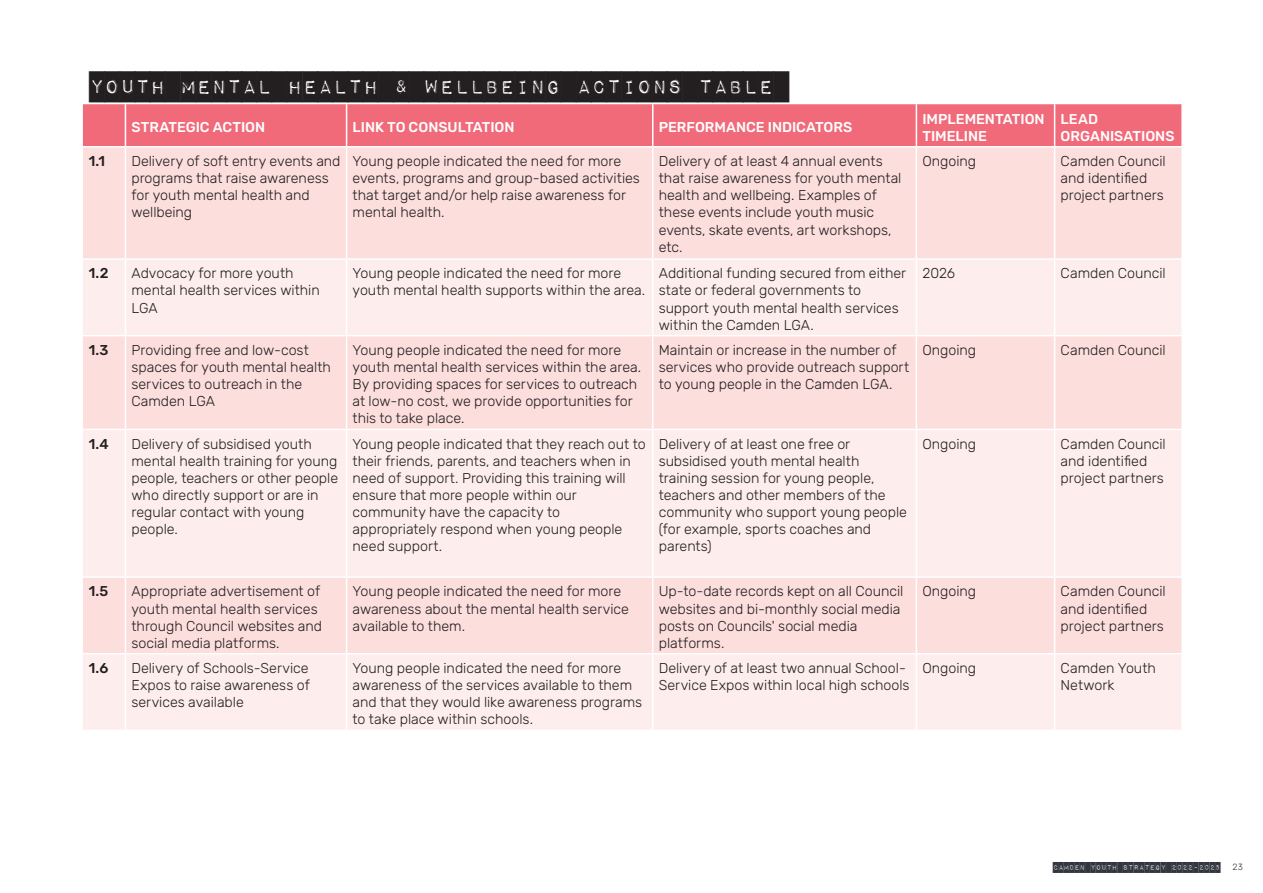
<style>
.page{position:relative;width:1263px;height:893px;background:#fff}
.page>*{position:absolute;margin:0;border:0;box-sizing:border-box;transform-origin:0 0}
.Headings{font:25.5px "Impact Label";letter-spacing:.005em;color:#231f20}
.Body_copy{font:300 14.25px/17.1px "Rubik";color:#231f20}
.Body_copy-2{font:500 14.25px/17.1px "Rubik";color:#fff}
.Body_copy-3{font:500 14.25px "Rubik";color:#231f20}
.t1{font:9px "Impact Label";color:#323640}
.t2{font:300 9px "Rubik";color:#323640}
</style>
<div class="page">
<div style="left:83px;top:104px;width:1098px;height:42px;background:#f16a7a"></div>
<div style="left:83px;top:148px;width:1098px;height:110px;background:#fcdedd"></div>
<svg style="left:83px;top:260px;width:1098px;height:470px;background:#fce8e7"></svg>
<hr style="left:916px;top:104px;width:1px;height:42px;background:#fff">
<hr style="left:1054px;top:104px;width:1px;height:42px;background:#fff">
<hr style="left:916px;top:148px;width:1px;height:110px;background:#fff">
<hr style="left:1054px;top:148px;width:1px;height:110px;background:#fff">
<hr style="left:916px;top:260px;width:1px;height:75px;background:#fff">
<hr style="left:1054px;top:260px;width:1px;height:75px;background:#fff">
<hr style="left:653px;top:335px;width:263px;height:1px;background:#fff">
<hr style="left:916px;top:335px;width:138px;height:1px;background:#fff">
<hr style="left:916px;top:336px;width:1px;height:93px;background:#fff">
<hr style="left:1054px;top:335px;width:129px;height:1px;background:#fff">
<hr style="left:1054px;top:336px;width:1px;height:93px;background:#fff">
<hr style="left:653px;top:429px;width:263px;height:1px;background:#fff">
<hr style="left:916px;top:429px;width:138px;height:1px;background:#fff">
<hr style="left:916px;top:430px;width:1px;height:146px;background:#fff">
<hr style="left:1054px;top:429px;width:129px;height:1px;background:#fff">
<hr style="left:1054px;top:430px;width:1px;height:146px;background:#fff">
<hr style="left:653px;top:576px;width:263px;height:2px;background:#fff">
<hr style="left:916px;top:576px;width:138px;height:2px;background:#fff">
<hr style="left:916px;top:578px;width:1px;height:75px;background:#fff">
<hr style="left:1054px;top:576px;width:129px;height:2px;background:#fff">
<hr style="left:1054px;top:578px;width:1px;height:75px;background:#fff">
<hr style="left:653px;top:653px;width:263px;height:1px;background:#fff">
<hr style="left:916px;top:653px;width:138px;height:1px;background:#fff">
<hr style="left:916px;top:654px;width:1px;height:76px;background:#fff">
<hr style="left:1054px;top:653px;width:129px;height:1px;background:#fff">
<hr style="left:1054px;top:654px;width:1px;height:76px;background:#fff">
<hr style="left:83px;top:335px;width:42px;height:1px;background:#fff">
<hr style="left:125px;top:335px;width:222px;height:1px;background:#fff">
<hr style="left:83px;top:429px;width:42px;height:1px;background:#fff">
<hr style="left:125px;top:429px;width:222px;height:1px;background:#fff">
<hr style="left:83px;top:576px;width:42px;height:2px;background:#fff">
<hr style="left:125px;top:576px;width:222px;height:2px;background:#fff">
<hr style="left:83px;top:653px;width:42px;height:1px;background:#fff">
<hr style="left:125px;top:653px;width:222px;height:1px;background:#fff">
<hr style="left:346px;top:104px;width:1px;height:42px;background:#fff">
<hr style="left:652px;top:104px;width:1px;height:42px;background:#fff">
<hr style="left:346px;top:148px;width:1px;height:110px;background:#fff">
<hr style="left:652px;top:148px;width:1px;height:110px;background:#fff">
<hr style="left:346px;top:260px;width:1px;height:75px;background:#fff">
<hr style="left:652px;top:260px;width:1px;height:75px;background:#fff">
<hr style="left:347px;top:335px;width:306px;height:1px;background:#fff">
<hr style="left:346px;top:336px;width:1px;height:93px;background:#fff">
<hr style="left:652px;top:336px;width:1px;height:93px;background:#fff">
<hr style="left:347px;top:429px;width:306px;height:1px;background:#fff">
<hr style="left:346px;top:430px;width:1px;height:146px;background:#fff">
<hr style="left:652px;top:430px;width:1px;height:146px;background:#fff">
<hr style="left:347px;top:576px;width:306px;height:2px;background:#fff">
<hr style="left:346px;top:578px;width:1px;height:75px;background:#fff">
<hr style="left:652px;top:578px;width:1px;height:75px;background:#fff">
<hr style="left:347px;top:653px;width:306px;height:1px;background:#fff">
<hr style="left:346px;top:654px;width:1px;height:76px;background:#fff">
<hr style="left:652px;top:654px;width:1px;height:76px;background:#fff">
<hr style="left:125px;top:104px;width:1px;height:42px;background:#fff">
<hr style="left:125px;top:148px;width:1px;height:110px;background:#fff">
<hr style="left:125px;top:260px;width:1px;height:75px;background:#fff">
<hr style="left:125px;top:336px;width:1px;height:93px;background:#fff">
<hr style="left:125px;top:430px;width:1px;height:146px;background:#fff">
<hr style="left:125px;top:578px;width:1px;height:75px;background:#fff">
<hr style="left:125px;top:654px;width:1px;height:76px;background:#fff">
<p class="Headings" style="left:89px;top:71px;width:686px">YOUTH MENTAL HEALTH &amp; WELLBEING ACTIONS TABLE</p>
<p class="Body_copy-2" style="left:131px;top:119px;width:135px">STRATEGIC ACTION</p>
<p class="Body_copy-2" style="left:353px;top:119px;width:163px">LINK TO CONSULTATION</p>
<p class="Body_copy-2" style="left:659px;top:119px;width:195px">PERFORMANCE INDICATORS</p>
<p class="Body_copy-2" style="left:922px;top:111px;width:124px">IMPLEMENTATION<br>TIMELINE</p>
<p class="Body_copy-2" style="left:1060px;top:111px;width:115px">LEAD<br>ORGANISATIONS</p>
<p class="Body_copy-3" style="left:89px;top:153px;width:18px">1.1</p>
<p class="Body_copy" style="left:131px;top:153px;width:211px">Delivery of soft entry events and programs that raise awareness for youth mental health and wellbeing</p>
<p class="Body_copy" style="left:353px;top:153px;width:289px">Young people indicated the need for more events, programs and group-based activities that target and/or help raise awareness for mental health.</p>
<p class="Body_copy" style="left:659px;top:153px;width:244px">Delivery of at least 4 annual events that raise awareness for youth mental health and wellbeing. Examples of these events include youth music events, skate events, art workshops, etc.</p>
<p class="Body_copy" style="left:922px;top:153px;width:55px">Ongoing</p>
<p class="Body_copy" style="left:1060px;top:153px;width:107px">Camden Council and identified project partners</p>
<p class="Body_copy-3" style="left:89px;top:265px;width:21px">1.2</p>
<p class="Body_copy" style="left:131px;top:265px;width:190px">Advocacy for more youth mental health services within<br>LGA</p>
<p class="Body_copy" style="left:353px;top:265px;width:294px">Young people indicated the need for more youth mental health supports within the area.</p>
<p class="Body_copy" style="left:659px;top:265px;width:249px">Additional funding secured from either state or federal governments to support youth mental health services within the Camden LGA.</p>
<p class="Body_copy" style="left:922px;top:265px;width:34px">2026</p>
<p class="Body_copy" style="left:1060px;top:265px;width:107px">Camden Council</p>
<p class="Body_copy-3" style="left:89px;top:342px;width:21px">1.3</p>
<p class="Body_copy" style="left:131px;top:342px;width:201px">Providing free and low-cost spaces for youth mental health services to outreach in the<br>Camden LGA</p>
<p class="Body_copy" style="left:353px;top:342px;width:290px">Young people indicated the need for more youth mental health services within the area.<br>By providing spaces for services to outreach at low-no cost, we provide opportunities for this to take place.</p>
<p class="Body_copy" style="left:659px;top:342px;width:252px">Maintain or increase in the number of services who provide outreach support to young people in the Camden LGA.</p>
<p class="Body_copy" style="left:922px;top:342px;width:55px">Ongoing</p>
<p class="Body_copy" style="left:1060px;top:342px;width:107px">Camden Council</p>
<p class="Body_copy-3" style="left:89px;top:436px;width:21px">1.4</p>
<p class="Body_copy" style="left:131px;top:436px;width:208px">Delivery of subsidised youth mental health training for young people, teachers or other people who directly support or are in regular contact with young people.</p>
<p class="Body_copy" style="left:353px;top:436px;width:295px">Young people indicated that they reach out to their friends, parents, and teachers when in need of support. Providing this training will ensure that more people within our community have the capacity to appropriately respond when young people need support.</p>
<p class="Body_copy" style="left:659px;top:436px;width:250px">Delivery of at least one free or subsidised youth mental health training session for young people, teachers and other members of the community who support young people (for example, sports coaches and parents)</p>
<p class="Body_copy" style="left:922px;top:436px;width:55px">Ongoing</p>
<p class="Body_copy" style="left:1060px;top:436px;width:107px">Camden Council and identified project partners</p>
<p class="Body_copy-3" style="left:89px;top:583px;width:21px">1.5</p>
<p class="Body_copy" style="left:131px;top:583px;width:192px">Appropriate advertisement of youth mental health services through Council websites and social media platforms.</p>
<p class="Body_copy" style="left:353px;top:583px;width:278px">Young people indicated the need for more awareness about the mental health service available to them.</p>
<p class="Body_copy" style="left:659px;top:583px;width:246px">Up-to-date records kept on all Council websites and bi-monthly social media posts on Councils' social media platforms.</p>
<p class="Body_copy" style="left:922px;top:583px;width:55px">Ongoing</p>
<p class="Body_copy" style="left:1060px;top:583px;width:107px">Camden Council and identified project partners</p>
<p class="Body_copy-3" style="left:89px;top:660px;width:21px">1.6</p>
<p class="Body_copy" style="left:131px;top:660px;width:180px;text-align:justify">Delivery of Schools-Service Expos to raise awareness of services available</p>
<p class="Body_copy" style="left:353px;top:660px;width:291px">Young people indicated the need for more awareness of the services available to them and that they would like awareness programs to take place within schools.</p>
<p class="Body_copy" style="left:659px;top:660px;width:252px">Delivery of at least two annual School-<br>Service Expos within local high schools</p>
<p class="Body_copy" style="left:922px;top:660px;width:55px">Ongoing</p>
<p class="Body_copy" style="left:1060px;top:660px;width:97px">Camden Youth<br>Network</p>
<p class="t1" style="left:1053px;top:862px;width:169px">CAMDEN YOUTH STRATEGY 2022-2025</p>
<p class="t2" style="left:1232px;top:862px;width:12px">23</p>
</div>
